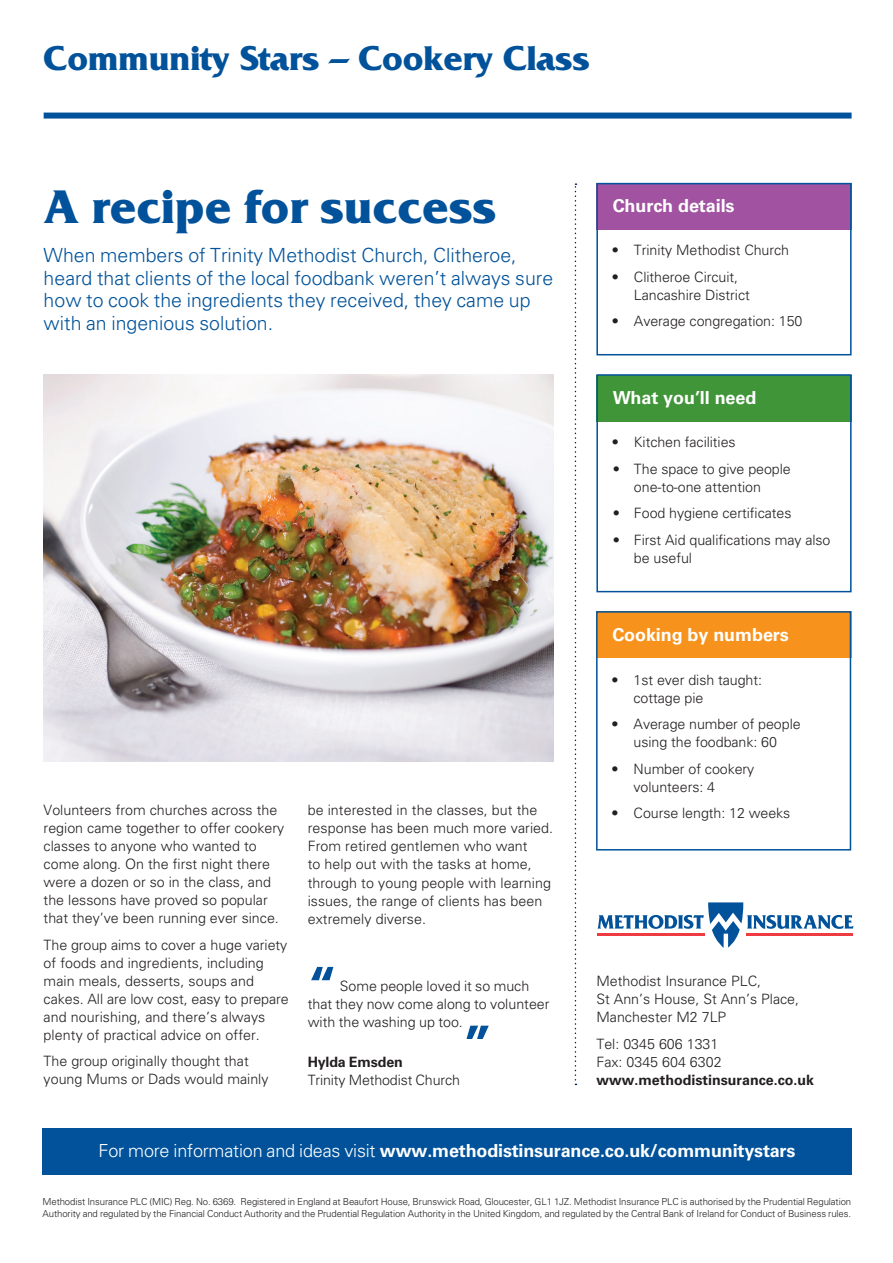
<style>
.page{position:relative;width:893px;height:1263px;background:#fff}
.page>*{position:absolute;margin:0;border:0;box-sizing:border-box;transform-origin:0 0}
.Intro{font:700 54px "Univers";color:#01529a}
.Body{font:700 49.5px "Friz Quadrata";color:#01529a}
.t1{font:700 36px "Friz Quadrata";color:#01529a}
.Intro-2{font:300 19.5px/22.5px "Univers";color:#01529a}
.Intro-3{font:700 18px "Univers";letter-spacing:-.01em;color:#fff}
.Body-2{font:700 18px "Univers";letter-spacing:-.005em;color:#fff}
.Body-3{font:300 14.25px/18px "Univers";color:#231f20}
.Intro-4{font:300 14.25px/18.1px "Univers";color:#231f20}
.Intro-5{font:700 14.25px "Univers";letter-spacing:-.01em;color:#231f20}
.t2{font:300 9.6px/12px "Univers";letter-spacing:-.01em;color:#231f20}
.s1{font-weight:700}
.s2{font-weight:300}
</style>
<div class="page">
<div style="left:43px;top:1128px;width:809px;height:46px;background:#01529a"></div>
<img style="left:44px;top:374px;width:510px;height:387px">
<svg style="left:575px;top:183px;width:1px;height:902px"></svg>
<svg style="left:597px;top:902px;width:256px;height:46px"></svg>
<div style="left:596px;top:183px;width:256px;height:47px;background:#a153a1"></div>
<div style="left:596px;top:375px;width:256px;height:47px;background:#3f9537"></div>
<div style="left:596px;top:611px;width:255px;height:47px;background:#f7931d"></div>
<div style="left:596px;top:183px;width:256px;height:172px;border:2px solid #01529a"></div>
<div style="left:596px;top:374px;width:256px;height:218px;border:2px solid #01529a"></div>
<div style="left:596px;top:611px;width:255px;height:239px;border:2px solid #01529a"></div>
<div style="left:44px;top:113px;width:808px;height:6px;background:#01529a"></div>
<p class="t1" style="left:44px;top:39px;width:547px">Community Stars – Cookery Class</p>
<p class="Body" style="left:44px;top:179px;width:454px">A recipe for success</p>
<p class="Intro-2" style="left:44px;top:244px;width:511px">When members of Trinity Methodist Church, Clitheroe, heard that clients of the local foodbank weren’t always sure how to cook the ingredients they received, they came up with an ingenious solution.</p>
<p class="Body-2" style="left:613px;top:195px;width:123px">Church details</p>
<p class="Body-3" style="left:613px;top:241px;width:178px"><span class="s1">•</span> Trinity Methodist Church</p>
<p class="Body-3" style="left:634px;top:268px;width:117px;text-indent:-21px"><span class="s1">•</span> Clitheroe Circuit,<br>Lancashire District</p>
<p class="Body-3" style="left:613px;top:312px;width:191px"><span class="s1">•</span> Average congregation: 150</p>
<p class="Body-2" style="left:613px;top:387px;width:145px">What you’ll need</p>
<p class="Body-3" style="left:613px;top:433px;width:124px"><span class="s1">•</span> Kitchen facilities</p>
<p class="Body-3" style="left:634px;top:460px;width:158px;text-indent:-21px">• The space to give people one-to-one attention</p>
<p class="Body-3" style="left:613px;top:504px;width:180px">• Food hygiene certificates</p>
<p class="Body-3" style="left:634px;top:531px;width:198px;text-indent:-21px">• First Aid qualifications may also be useful</p>
<p class="Body-3" style="left:44px;top:801px;width:242px">Volunteers from churches across the region came together to offer cookery classes to anyone who wanted to come along. On the first night there were a dozen or so in the class, and the lessons have proved so popular that they’ve been running ever since.</p>
<p class="Body-3" style="left:44px;top:935px;width:247px">The group aims to cover a huge variety of foods and ingredients, including main meals, desserts, soups and cakes. All are low cost, easy to prepare and nourishing, and there’s always plenty of practical advice on offer.</p>
<p class="Body-3" style="left:44px;top:1052px;width:226px">The group originally thought that young Mums or Dads would mainly</p>
<p class="Body-3" style="left:308px;top:801px;width:247px">be interested in the classes, but the response has been much more varied.<br>From retired gentlemen who want<br>to help out with the tasks at home, through to young people with learning issues, the range of clients has been extremely diverse.</p>
<p class="Intro" style="left:308px;top:955px;width:32px">“</p>
<p class="Intro-4" style="left:308px;top:977px;width:243px;text-indent:32px">Some people loved it so much that they now come along to volunteer with the washing up too.</p>
<p class="Intro-5" style="left:308px;top:1053px;width:97px">Hylda Emsden</p>
<p class="Intro" style="left:463px;top:1014px;width:32px">”</p>
<p class="Intro-4" style="left:308px;top:1070px;width:154px">Trinity Methodist Church</p>
<p class="Body-2" style="left:612px;top:624px;width:178px">Cooking by numbers</p>
<p class="Body-3" style="left:634px;top:670px;width:130px;text-indent:-21px"><span class="s1">•</span> 1st ever dish taught: cottage pie</p>
<p class="Body-3" style="left:612px;top:715px;width:190px;text-align:center"><span class="s1">•</span> Average number of people using the foodbank: 60</p>
<p class="Body-3" style="left:634px;top:759px;width:122px;text-indent:-21px"><span class="s1">•</span> Number of cookery volunteers: 4</p>
<p class="Body-3" style="left:612px;top:804px;width:180px"><span class="s1">•</span> Course length: 12 weeks</p>
<p class="Body-3" style="left:596px;top:972px;width:204px">Methodist Insurance PLC,<br>St Ann’s House, St Ann’s Place,<br>Manchester M2 7LP</p>
<p class="Body-3" style="left:596px;top:1035px;width:219px">Tel: 0345 606 1331<br>Fax: 0345 604 6302 <span class="s1">www.methodistinsurance.co.uk</span></p>
<p class="Intro-3" style="left:99px;top:1140px;width:698px"><span class="s2">For more information and ideas visit</span> www.methodistinsurance.co.uk/communitystars</p>
<p class="t2" style="left:43px;top:1195px;width:810px">Methodist Insurance PLC (MIC) Reg. No. 6369. Registered in England at Beaufort House, Brunswick Road, Gloucester, GL1 1JZ. Methodist Insurance PLC is authorised by the Prudential Regulation<br>Authority and regulated by the Financial Conduct Authority and the Prudential Regulation Authority in the United Kingdom, and regulated by the Central Bank of Ireland for Conduct of Business rules.</p>
</div>
